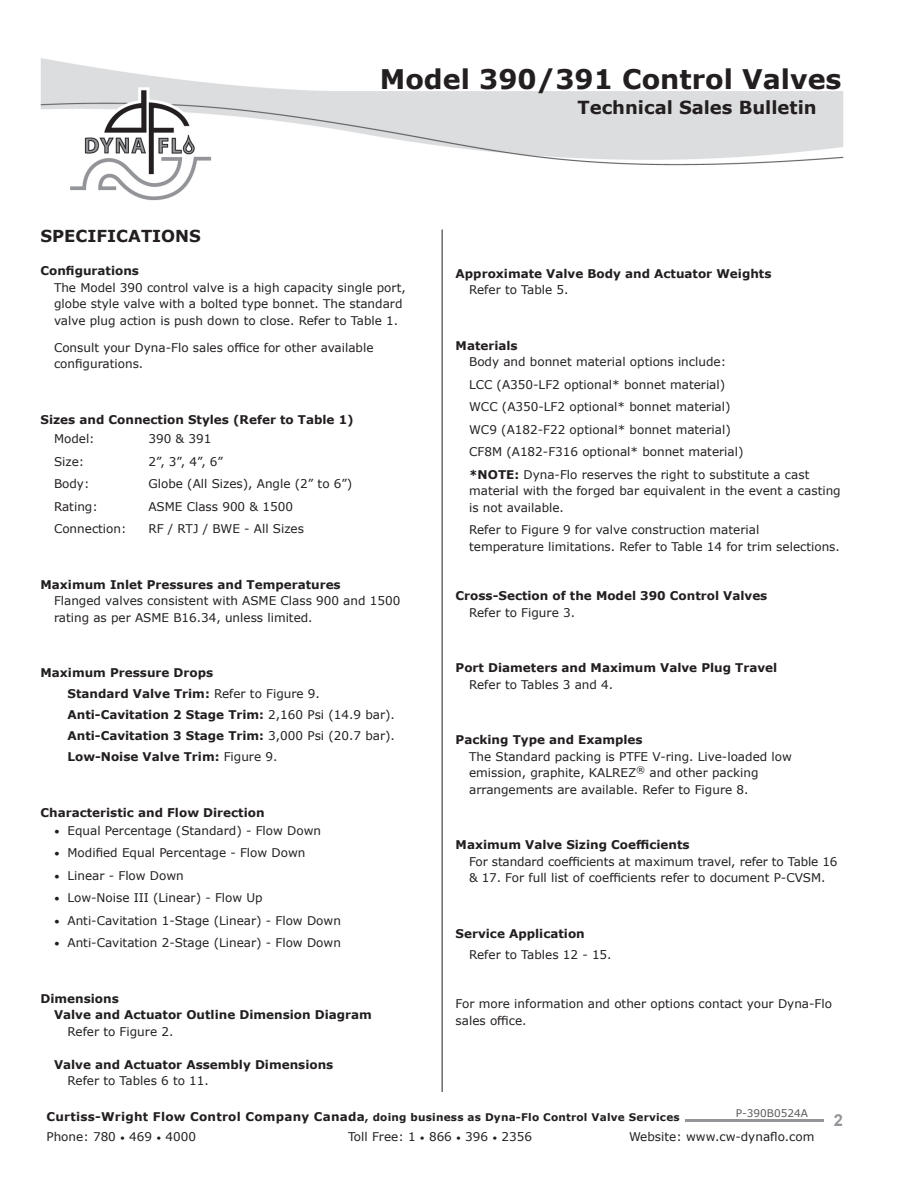
<style>
.page{position:relative;width:918px;height:1188px;background:#fff}
.page>*{position:absolute;margin:0;border:0;box-sizing:border-box;transform-origin:0 0}
.t1{font:700 27px "Verdana";color:#231f20}
.t2{font:700 18px "Verdana";color:#231f20}
.t3{font:700 16.5px "Verdana";color:#231f20}
.t4{font:700 16.5px "Arial";color:#939598}
.t5{font:12px/16.5px "Verdana";color:#231f20}
.t6{font:700 12px/21px "Verdana";color:#231f20}
.t7{font:700 10.5px "Verdana";letter-spacing:.02em;color:#231f20}
.t8{font:10.5px "Verdana";color:#5a5a5d}
.s1{font-weight:400}
.s2{font-size:10.5px}
.s3{font-weight:700}
.s4{font-size:12px}
.s5{font-size:9px}
</style>
<div class="page">
<img style="left:41px;top:58px;width:803px;height:143px">
<hr style="left:685px;top:1120px;width:139px;height:2px;background:#939598">
<hr style="left:442px;top:230px;width:1px;height:862px;background:#231f20">
<h1 class="t1" style="left:380px;top:60px;width:463px">Model 390/391 Control Valves</h1>
<h3 class="t3" style="left:40px;top:224px;width:162px">SPECIFICATIONS</h3>
<p class="t6" style="left:40px;top:260px;width:100px">Configurations</p>
<p class="t5" style="left:54px;top:279px;width:353px">The Model 390 control valve is a high capacity single port, globe style valve with a bolted type bonnet. The standard valve plug action is push down to close. Refer to Table 1.</p>
<p class="t5" style="left:54px;top:339px;width:321px">Consult your Dyna-Flo sales office for other available configurations.</p>
<p class="t6" style="left:40px;top:409px;width:315px">Sizes and Connection Styles (Refer to Table 1)</p>
<p class="t5" style="left:54px;top:430px;width:42px">Model:</p>
<p class="t5" style="left:148px;top:430px;width:64px">390 &amp; 391</p>
<p class="t5" style="left:54px;top:453px;width:32px">Size:</p>
<p class="t5" style="left:148px;top:453px;width:76px">2”, 3”, 4”, 6”</p>
<p class="t5" style="left:54px;top:475px;width:37px">Body:</p>
<p class="t5" style="left:148px;top:475px;width:205px">Globe (All Sizes), Angle (2” to 6”)</p>
<p class="t5" style="left:54px;top:498px;width:45px">Rating:</p>
<p class="t5" style="left:148px;top:498px;width:146px">ASME Class 900 &amp; 1500</p>
<p class="t5" style="left:54px;top:520px;width:74px">Connection:</p>
<p class="t5" style="left:148px;top:520px;width:157px">RF / RTJ / BWE - All Sizes</p>
<p class="t6" style="left:40px;top:574px;width:302px">Maximum Inlet Pressures and Temperatures</p>
<p class="t5" style="left:54px;top:592px;width:348px">Flanged valves consistent with ASME Class 900 and 1500 rating as per ASME B16.34, unless limited.</p>
<p class="t6" style="left:68px;top:662px;width:329px;text-indent:-27px">Maximum Pressure Drops<br>Standard Valve Trim: <span class="s1">Refer to Figure 9.<br></span>Anti-Cavitation 2 Stage Trim: <span class="s1">2,160 Psi (14.9 bar).<br></span>Anti-Cavitation 3 Stage Trim: <span class="s1">3,000 Psi (20.7 bar).<br></span>Low-Noise Valve Trim: <span class="s1">Figure 9.</span></p>
<p class="t6" style="left:40px;top:802px;width:226px">Characteristic and Flow Direction</p>
<p class="t5" style="left:54px;top:822px;width:269px"><span class="s2">•</span> Equal Percentage (Standard) - Flow Down</p>
<p class="t5" style="left:54px;top:844px;width:253px"><span class="s2">•</span> Modified Equal Percentage - Flow Down</p>
<p class="t5" style="left:54px;top:867px;width:131px"><span class="s2">•</span> Linear - Flow Down</p>
<p class="t5" style="left:54px;top:889px;width:210px"><span class="s2">•</span> Low-Noise III (Linear) - Flow Up</p>
<p class="t5" style="left:54px;top:912px;width:288px"><span class="s2">•</span> Anti-Cavitation 1-Stage (Linear) - Flow Down</p>
<p class="t5" style="left:54px;top:934px;width:288px"><span class="s2">•</span> Anti-Cavitation 2-Stage (Linear) - Flow Down</p>
<p class="t6" style="left:54px;top:990px;width:319px;line-height:16.5px;text-indent:-14px">Dimensions<br>Valve and Actuator Outline Dimension Diagram</p>
<p class="t5" style="left:68px;top:1023px;width:107px">Refer to Figure 2.</p>
<p class="t6" style="left:54px;top:1054px;width:281px">Valve and Actuator Assembly Dimensions</p>
<p class="t5" style="left:68px;top:1072px;width:143px">Refer to Tables 6 to 11.</p>
<h2 class="t2" style="left:578px;top:95px;width:241px">Technical Sales Bulletin</h2>
<p class="t6" style="left:456px;top:263px;width:317px">Approximate Valve Body and Actuator Weights</p>
<p class="t5" style="left:469px;top:281px;width:101px">Refer to Table 5.</p>
<p class="t6" style="left:456px;top:335px;width:64px">Materials</p>
<p class="t5" style="left:469px;top:350px;width:342px;line-height:22.5px">Body and bonnet material options include:<br>LCC (A350-LF2 optional* bonnet material)<br>WCC (A350-LF2 optional* bonnet material)<br>WC9 (A182-F22 optional* bonnet material)<br>CF8M (A182-F316 optional* bonnet material)<br><span class="s3">*NOTE:</span> Dyna-Flo reserves the right to substitute a cast</p>
<p class="t5" style="left:469px;top:482px;width:373px">material with the forged bar equivalent in the event a casting is not available.</p>
<p class="t5" style="left:469px;top:521px;width:372px">Refer to Figure 9 for valve construction material<br>temperature limitations. Refer to Table 14 for trim selections.</p>
<p class="t6" style="left:456px;top:585px;width:313px">Cross-Section of the Model 390 Control Valves</p>
<p class="t5" style="left:469px;top:604px;width:107px">Refer to Figure 3.</p>
<p class="t6" style="left:456px;top:657px;width:323px">Port Diameters and Maximum Valve Plug Travel</p>
<p class="t5" style="left:469px;top:676px;width:146px">Refer to Tables 3 and 4.</p>
<p class="t6" style="left:456px;top:729px;width:189px">Packing Type and Examples</p>
<p class="t5" style="left:469px;top:748px;width:324px">The Standard packing is PTFE V-ring. Live-loaded low emission, graphite, KALREZ<sup>®</sup> and other packing arrangements are available. Refer to Figure 8.</p>
<p class="t6" style="left:456px;top:834px;width:236px">Maximum Valve Sizing Coefficients</p>
<p class="t5" style="left:469px;top:853px;width:370px">For standard coefficients at maximum travel, refer to Table 16 &amp; 17. For full list of coefficients refer to document P-CVSM.</p>
<p class="t6" style="left:456px;top:923px;width:131px">Service Application</p>
<p class="t5" style="left:469px;top:946px;width:144px">Refer to Tables 12 - 15.</p>
<p class="t5" style="left:456px;top:995px;width:378px">For more information and other options contact your Dyna-Flo sales office.</p>
<p class="t8" style="left:736px;top:1106px;width:74px">P-390B0524A</p>
<p class="t7" style="left:46px;top:1110px;width:635px"><span class="s4">Curtiss-Wright Flow Control Company Canada</span>, doing business as Dyna-Flo Control Valve Services</p>
<p class="t5" style="left:46px;top:1128px;width:151px">Phone: 780 <span class="s5">•</span> 469 <span class="s5">•</span> 4000</p>
<p class="t5" style="left:348px;top:1128px;width:185px">Toll Free: 1 <span class="s5">•</span> 866 <span class="s5">•</span> 396 <span class="s5">•</span> 2356</p>
<p class="t5" style="left:629px;top:1128px;width:187px">Website: www.cw-dynaflo.com</p>
<h3 class="t4" style="left:834px;top:1108px;width:11px">2</h3>
</div>
